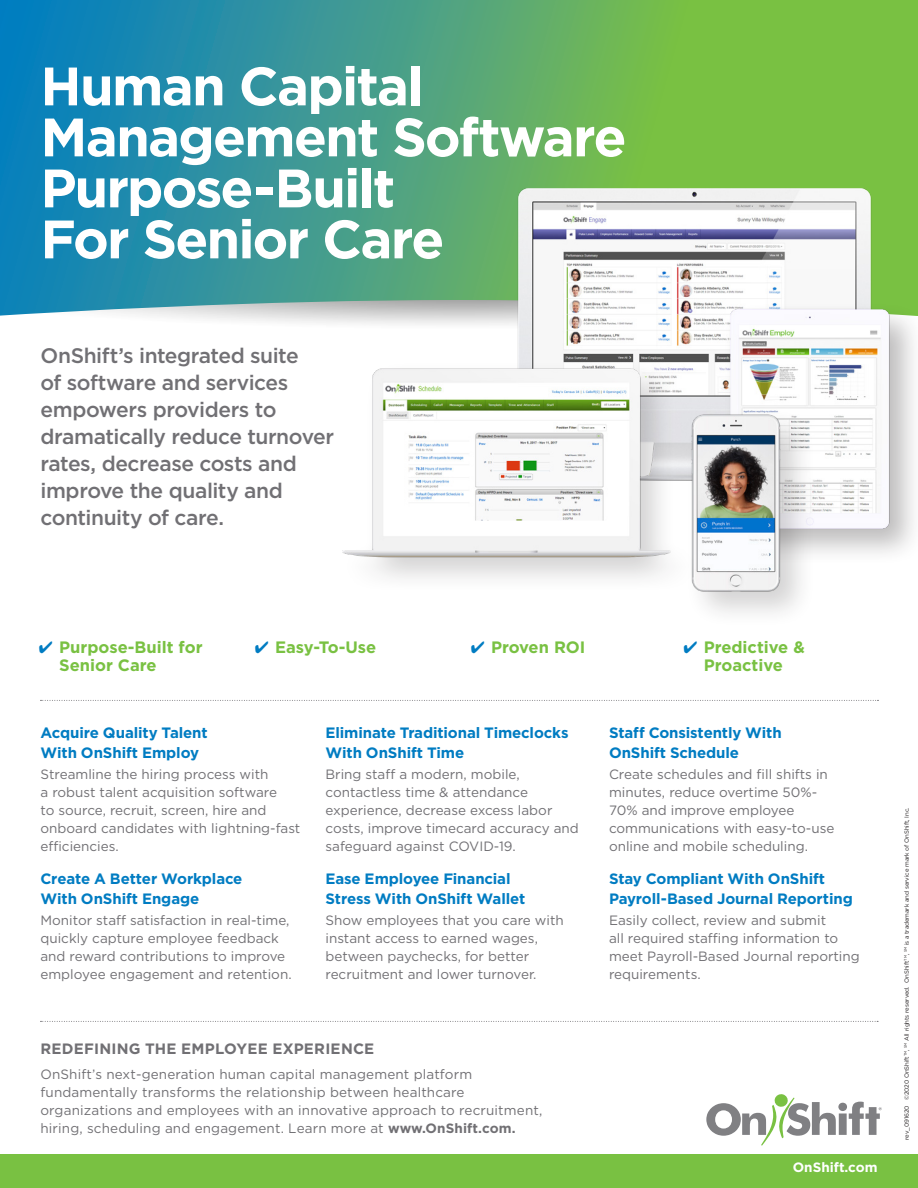
<style>
.page{position:relative;width:918px;height:1188px;background:#fff}
.page>*{position:absolute;margin:0;border:0;box-sizing:border-box;transform-origin:0 0}
.t1{font:700 54px/51px "Gotham HTF";letter-spacing:-.035em;color:#fff}
.Opening_paragraphs{font:500 21px/27px "Gotham HTF";letter-spacing:-.02em;color:#717074}
.t2{font:700 16.5px/18px "Gotham HTF";color:#79c142}
.t3{font:700 15px/19.5px "Gotham HTF";letter-spacing:-.01em;color:#007cc2}
.t4{font:700 15px "Gotham HTF";letter-spacing:.015em;color:#717074}
.Body_copy{font:13.5px/18px "Gotham HTF";color:#717074}
.t5{font:700 13.5px "Gotham HTF";color:#fff}
.t6{font:6px "Gotham HTF";letter-spacing:-.01em;color:#231f20}
.s1{color:#007cc2}
.s2{font-weight:700}
</style>
<div class="page">
<div style="left:0;top:1154px;width:918px;height:34px;background:#79c142"></div>
<svg style="left:706px;top:1094px;width:176px;height:52px"></svg>
<svg style="left:0;top:0;width:918px;height:316px;background:#4ca381"></svg>
<svg style="left:40px;top:700px;width:839px;height:1px"></svg>
<svg style="left:40px;top:1021px;width:838px;height:1px"></svg>
<img style="left:509px;top:176px;width:369px;height:231px">
<div style="left:338px;top:360px;width:365px;height:234px;background:#231f20;opacity:.2"></div>
<img style="left:338px;top:339px;width:346px;height:245px">
<div style="left:722px;top:301px;width:196px;height:264px;background:#231f20;opacity:.3"></div>
<img style="left:726px;top:306px;width:168px;height:227px">
<div style="left:684px;top:407px;width:132px;height:222px;background:#231f20;opacity:.2"></div>
<img style="left:689px;top:412px;width:94px;height:182px">
<p class="t1" style="left:40px;top:59px;width:588px">Human Capital<br>Management Software<br>Purpose-Built<br>For Senior Care</p>
<p class="Opening_paragraphs" style="left:40px;top:342px;width:295px">OnShift’s integrated suite<br>of software and services empowers providers to dramatically reduce turnover rates, decrease costs and improve the quality and continuity of care.</p>
<p class="t2" style="left:59px;top:637px;width:145px;text-indent:-20px"><span class="s1">✔</span> Purpose-Built for<br>Senior Care</p>
<p class="t2" style="left:255px;top:637px;width:123px"><span class="s1">✔</span> Easy-To-Use</p>
<p class="t2" style="left:471px;top:637px;width:116px"><span class="s1">✔</span> Proven ROI</p>
<p class="t2" style="left:683px;top:637px;width:123px;text-align:center"><span class="s1">✔</span> Predictive &amp;<br>Proactive</p>
<h3 class="t3" style="left:40px;top:723px;width:169px">Acquire Quality Talent<br>With OnShift Employ</h3>
<p class="Body_copy" style="left:40px;top:765px;width:261px">Streamline the hiring process with<br>a robust talent acquisition software<br>to source, recruit, screen, hire and onboard candidates with lightning-fast efficiencies.</p>
<h3 class="t3" style="left:40px;top:869px;width:204px">Create A Better Workplace<br>With OnShift Engage</h3>
<p class="Body_copy" style="left:40px;top:911px;width:253px">Monitor staff satisfaction in real-time, quickly capture employee feedback and reward contributions to improve employee engagement and retention.</p>
<h3 class="t3" style="left:326px;top:723px;width:245px">Eliminate Traditional Timeclocks<br>With OnShift Time</h3>
<p class="Body_copy" style="left:326px;top:765px;width:255px">Bring staff a modern, mobile, contactless time &amp; attendance experience, decrease excess labor costs, improve timecard accuracy and safeguard against COVID-19.</p>
<h3 class="t3" style="left:326px;top:869px;width:201px">Ease Employee Financial<br>Stress With OnShift Wallet</h3>
<p class="Body_copy" style="left:326px;top:911px;width:240px">Show employees that you care with instant access to earned wages, between paychecks, for better recruitment and lower turnover.</p>
<p class="t4" style="left:40px;top:1040px;width:335px">REDEFINING THE EMPLOYEE EXPERIENCE</p>
<p class="Body_copy" style="left:40px;top:1065px;width:503px">OnShift’s next-generation human capital management platform fundamentally transforms the relationship between healthcare organizations and employees with an innovative approach to recruitment, hiring, scheduling and engagement. Learn more at <span class="s2">www.OnShift.com.</span></p>
<h3 class="t3" style="left:609px;top:723px;width:174px">Staff Consistently With<br>OnShift Schedule</h3>
<p class="Body_copy" style="left:609px;top:765px;width:227px">Create schedules and fill shifts in minutes, reduce overtime 50%-<br>70% and improve employee communications with easy-to-use online and mobile scheduling.</p>
<h3 class="t3" style="left:609px;top:869px;width:245px">Stay Compliant With OnShift<br>Payroll-Based Journal Reporting</h3>
<p class="Body_copy" style="left:609px;top:911px;width:252px">Easily collect, review and submit<br>all required staffing information to meet Payroll-Based Journal reporting requirements.</p>
<p class="t5" style="left:793px;top:1160px;width:86px">OnShift.com</p>
<p class="t6" style="left:903px;top:1140px;width:334px;rotate:-90deg">rev_091620 ©2020 OnShift<sup>TM</sup>, <sup>SM</sup> All rights reserved. OnShift<sup>TM</sup>, <sup>SM</sup> is a trademark and service mark of OnShift, Inc.</p>
</div>
